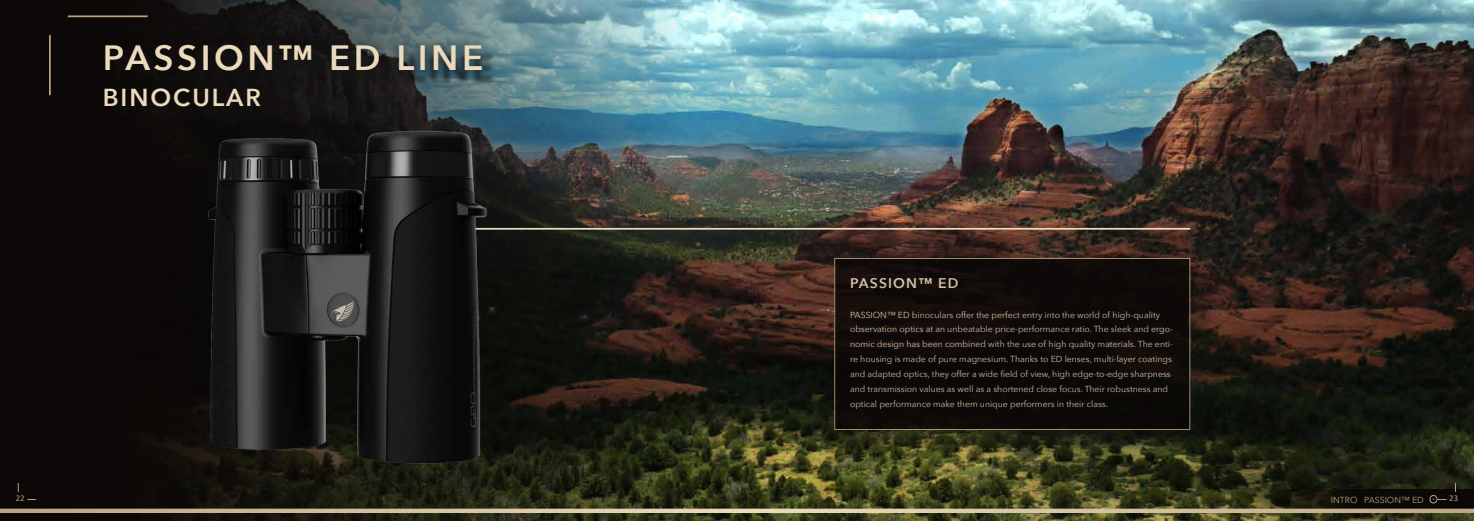
<style>
.page{position:relative;width:1474px;height:521px;background:#fff}
.page>*{position:absolute;margin:0;border:0;box-sizing:border-box;transform-origin:0 0}
.t1{font:600 35px "Avenir Next";letter-spacing:.1em;color:#ecdabd}
.t2{font:600 24.5px "Avenir Next";letter-spacing:.08em;color:#ecdabd}
.t3{font:600 14px "Avenir Next";letter-spacing:.08em;color:#ecdabd}
.t4{font:8.75px/14.9px "Avenir Next";color:#ecdabd}
.t5{font:8.75px "Avenir Next";color:#b9a37f}
.t6{font:8.75px "Calibri";color:#b9a37f}
</style>
<div class="page">
<div style="left:0;top:0;width:1424px;height:521px;background:#0b0807"></div>
<img style="left:88px;top:0;width:1385px;height:521px">
<hr style="left:49px;top:35px;width:2px;height:60px;background:#b9a37f">
<div style="left:74px;top:21px;width:89px;height:12px;background:#0c0a09"></div>
<hr style="left:68px;top:15px;width:80px;height:2px;background:#b9a37f">
<svg style="left:1236px;top:489px;width:237px;height:20px"></svg>
<div style="left:462px;top:234px;width:743px;height:11px;background:#131413;opacity:.4"></div>
<hr style="left:456px;top:228px;width:734px;height:2px;background:#ecdabd">
<div style="left:845px;top:269px;width:365px;height:181px;background:#131413;opacity:.4"></div>
<div style="left:834px;top:258px;width:355px;height:171px;background:#0b0807"></div>
<div style="left:834px;top:258px;width:356px;height:172px;border:1px solid #b9a37f"></div>
<div style="left:1429px;top:495px;width:8px;height:8px;border:1px solid #b9a37f;border-radius:50%"></div>
<div style="left:111px;top:51px;width:386px;height:35px;background:#131413;opacity:.75"></div>
<div style="left:94px;top:34px;width:398px;height:48px;background:#131413;opacity:.75"></div>
<div style="left:110px;top:94px;width:165px;height:28px;background:#0e0c0b"></div>
<img style="left:206px;top:62px;width:286px;height:411px">
<svg style="left:0;top:509px;width:1473px;height:4px;background:#d4bf9f"></svg>
<svg style="left:1432px;top:499px;width:14px;height:1px"></svg>
<h1 class="t1" style="left:103px;top:28px;width:382px">PASSION™ ED LINE</h1>
<h2 class="t2" style="left:103px;top:77px;width:160px">BINOCULAR</h2>
<h3 class="t3" style="left:850px;top:271px;width:110px">PASSION™ ED</h3>
<p class="t4" style="left:850px;top:307px;width:324px">PASSION™ ED binoculars offer the perfect entry into the world of high-quality observation optics at an unbeatable price-performance ratio. The sleek and ergo&shy;nomic design has been combined with the use of high quality materials. The enti&shy;re housing is made of pure magnesium. Thanks to ED lenses, multi-layer coatings and adapted optics, they offer a wide field of view, high edge-to-edge sharpness and transmission values as well as a shortened close focus. Their robustness and optical performance make them unique performers in their class.</p>
<p class="t6" style="left:16px;top:492px;width:10px">22</p>
<p class="t6" style="left:1449px;top:492px;width:10px">23</p>
<p class="t5" style="left:1330px;top:492px;width:94px">INTRO PASSION™ ED</p>
</div>
